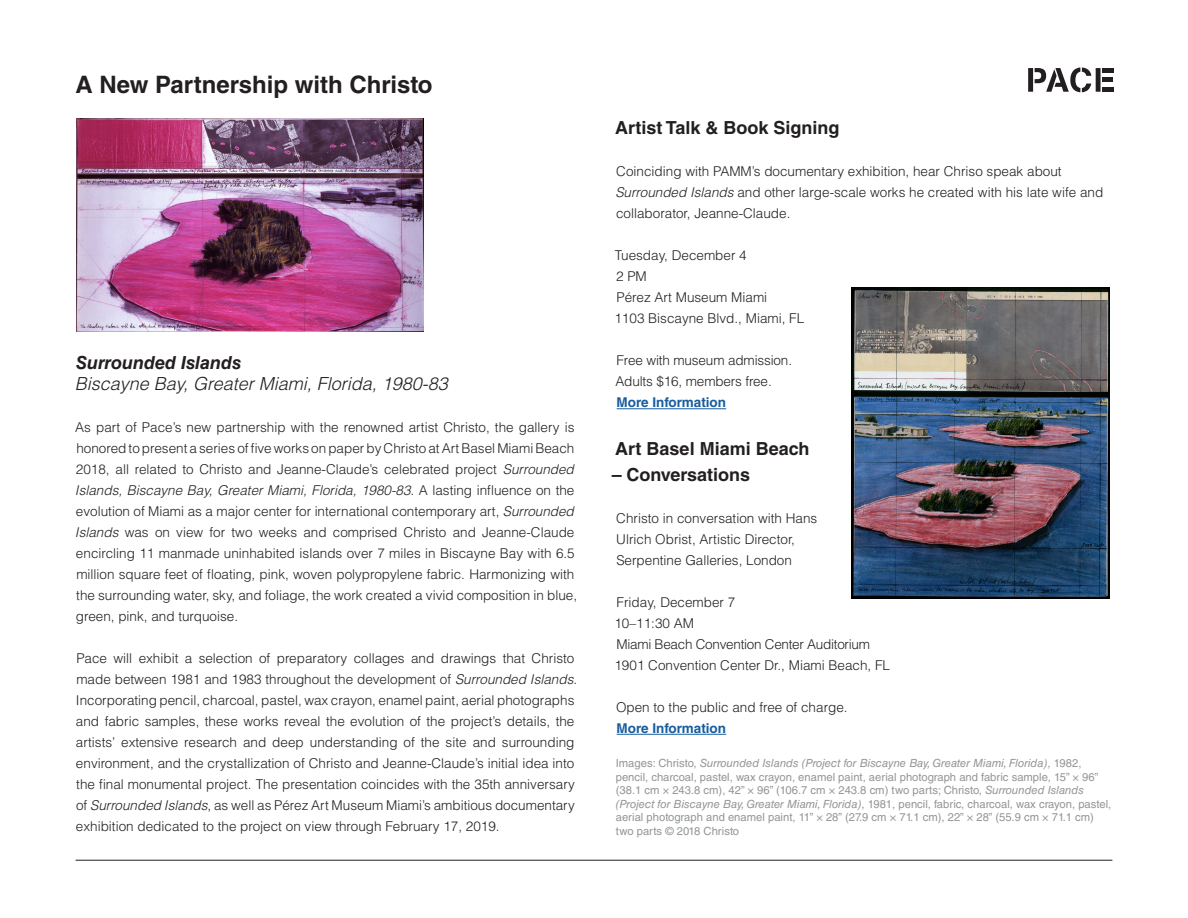
<style>
.page{position:relative;width:1188px;height:918px;background:#fff}
.page>*{position:absolute;margin:0;border:0;box-sizing:border-box;transform-origin:0 0}
.PR_Header_1{font:700 24px "Helvetica LT Std";color:#231f20}
.PR_Body_Text_Long{font:700 18px "Helvetica LT Std";color:#231f20}
.PR_Body_Text_Long-2{font:italic 300 18px "Helvetica LT Std";color:#231f20}
.PR_Body_Text_Long-3{font:italic 700 18px "Helvetica LT Std";color:#231f20}
.PR_Body_Text_Long-4{font:300 13.5px/21px "Helvetica LT Std";color:#231f20}
.PR_Body_Text_Long-5{font:300 13.5px "Helvetica LT Std";letter-spacing:-.02em;color:#231f20}
.t1{font:700 13.5px "Helvetica LT Std";color:#175d9e}
.Caption_Right{font:11.25px/13.5px "Helvetica LT Std";color:#939598}
.s1{font-style:italic}
</style>
<div class="page">
<div style="left:1102px;top:87px;width:12px;height:5px;background:#231f20"></div>
<hr style="left:1102px;top:68px;width:11px;height:4px;background:#231f20">
<hr style="left:1102px;top:77px;width:10px;height:4px;background:#231f20">
<svg style="left:1028px;top:67px;width:73px;height:25px"></svg>
<hr style="left:76px;top:860px;width:1036px;height:1px;background:#231f20">
<hr style="left:617px;top:408px;width:109px;height:1px;background:#175d9e">
<hr style="left:617px;top:734px;width:109px;height:1px;background:#175d9e">
<img style="left:76px;top:119px;width:348px;height:213px">
<img style="left:852px;top:288px;width:258px;height:310px">
<p class="PR_Header_1" style="left:76px;top:70px;width:358px">A New Partnership with Christo</p>
<p class="PR_Body_Text_Long-3" style="left:76px;top:352px;width:167px">Surrounded Islands</p>
<p class="PR_Body_Text_Long-2" style="left:75px;top:373px;width:375px">Biscayne Bay, Greater Miami, Florida, 1980-83</p>
<p class="PR_Body_Text_Long-4" style="left:75px;top:417px;width:504px">As part of Pace’s new partnership with the renowned artist Christo, the gallery is honored to present a series of five works on paper by Christo at Art Basel Miami Beach 2018, all related to Christo and Jeanne-Claude’s celebrated project <span class="s1">Surrounded Islands, Biscayne Bay, Greater Miami, Florida, 1980-83</span>. A lasting influence on the evolution of Miami as a major center for international contemporary art, <span class="s1">Surrounded Islands</span> was on view for two weeks and comprised Christo and Jeanne-Claude encircling 11 manmade uninhabited islands over 7 miles in Biscayne Bay with 6.5 million square feet of floating, pink, woven polypropylene fabric. Harmonizing with the surrounding water, sky, and foliage, the work created a vivid composition in blue, green, pink, and turquoise.</p>
<p class="PR_Body_Text_Long-4" style="left:76px;top:648px;width:503px">Pace will exhibit a selection of preparatory collages and drawings that Christo made between 1981 and 1983 throughout the development of <span class="s1">Surrounded Islands</span>.<br>Incorporating pencil, charcoal, pastel, wax crayon, enamel paint, aerial photographs and fabric samples, these works reveal the evolution of the project’s details, the artists’ extensive research and deep understanding of the site and surrounding environment, and the crystallization of Christo and Jeanne-Claude’s initial idea into the final monumental project. The presentation coincides with the 35th anniversary of <span class="s1">Surrounded Islands</span>, as well as Pérez Art Museum Miami’s ambitious documentary exhibition dedicated to the project on view through February 17, 2019.</p>
<p class="PR_Body_Text_Long" style="left:615px;top:117px;width:226px">Artist Talk &amp; Book Signing</p>
<p class="PR_Body_Text_Long-4" style="left:615px;top:161px;width:489px">Coinciding with PAMM’s documentary exhibition, hear Chriso speak about<br><span class="s1">Surrounded Islands</span> and other large-scale works he created with his late wife and collaborator, Jeanne-Claude.</p>
<p class="PR_Body_Text_Long-4" style="left:615px;top:245px;width:133px">Tuesday, December 4</p>
<p class="PR_Body_Text_Long-4" style="left:616px;top:266px;width:32px">2 PM</p>
<p class="PR_Body_Text_Long-4" style="left:617px;top:287px;width:152px">Pérez Art Museum Miami</p>
<p class="PR_Body_Text_Long-4" style="left:614px;top:308px;width:191px">1103 Biscayne Blvd., Miami, FL</p>
<p class="PR_Body_Text_Long-4" style="left:615px;top:350px;width:178px">Free with museum admission.<br>Adults $16, members free.</p>
<p class="t1" style="left:617px;top:394px;width:111px">More Information</p>
<p class="PR_Body_Text_Long" style="left:615px;top:438px;width:196px">Art Basel Miami Beach</p>
<p class="PR_Body_Text_Long" style="left:612px;top:464px;width:140px">– Conversations</p>
<p class="PR_Body_Text_Long-4" style="left:616px;top:508px;width:203px">Christo in conversation with Hans<br>Ulrich Obrist, Artistic Director,<br>Serpentine Galleries, London</p>
<p class="PR_Body_Text_Long-4" style="left:617px;top:592px;width:120px">Friday, December 7</p>
<p class="PR_Body_Text_Long-4" style="left:614px;top:613px;width:81px">10–11:30 AM</p>
<p class="PR_Body_Text_Long-5" style="left:617px;top:636px;width:255px">Miami Beach Convention Center Auditorium</p>
<p class="PR_Body_Text_Long-4" style="left:614px;top:655px;width:277px">1901 Convention Center Dr., Miami Beach, FL</p>
<p class="PR_Body_Text_Long-4" style="left:616px;top:697px;width:233px">Open to the public and free of charge.</p>
<p class="t1" style="left:617px;top:720px;width:111px">More Information</p>
<p class="Caption_Right" style="left:616px;top:757px;width:497px">Images: Christo, <span class="s1">Surrounded Islands (Project for Biscayne Bay, Greater Miami, Florida)</span>, 1982, pencil, charcoal, pastel, wax crayon, enamel paint, aerial photograph and fabric sample, 15” × 96” (38.1 cm × 243.8 cm), 42” × 96” (106.7 cm × 243.8 cm) two parts; Christo, <span class="s1">Surrounded Islands (Project for Biscayne Bay, Greater Miami, Florida)</span>, 1981, pencil, fabric, charcoal, wax crayon, pastel, aerial photograph and enamel paint, 11” × 28” (27.9 cm × 71.1 cm), 22” × 28” (55.9 cm × 71.1 cm) two parts © 2018 Christo</p>
</div>
